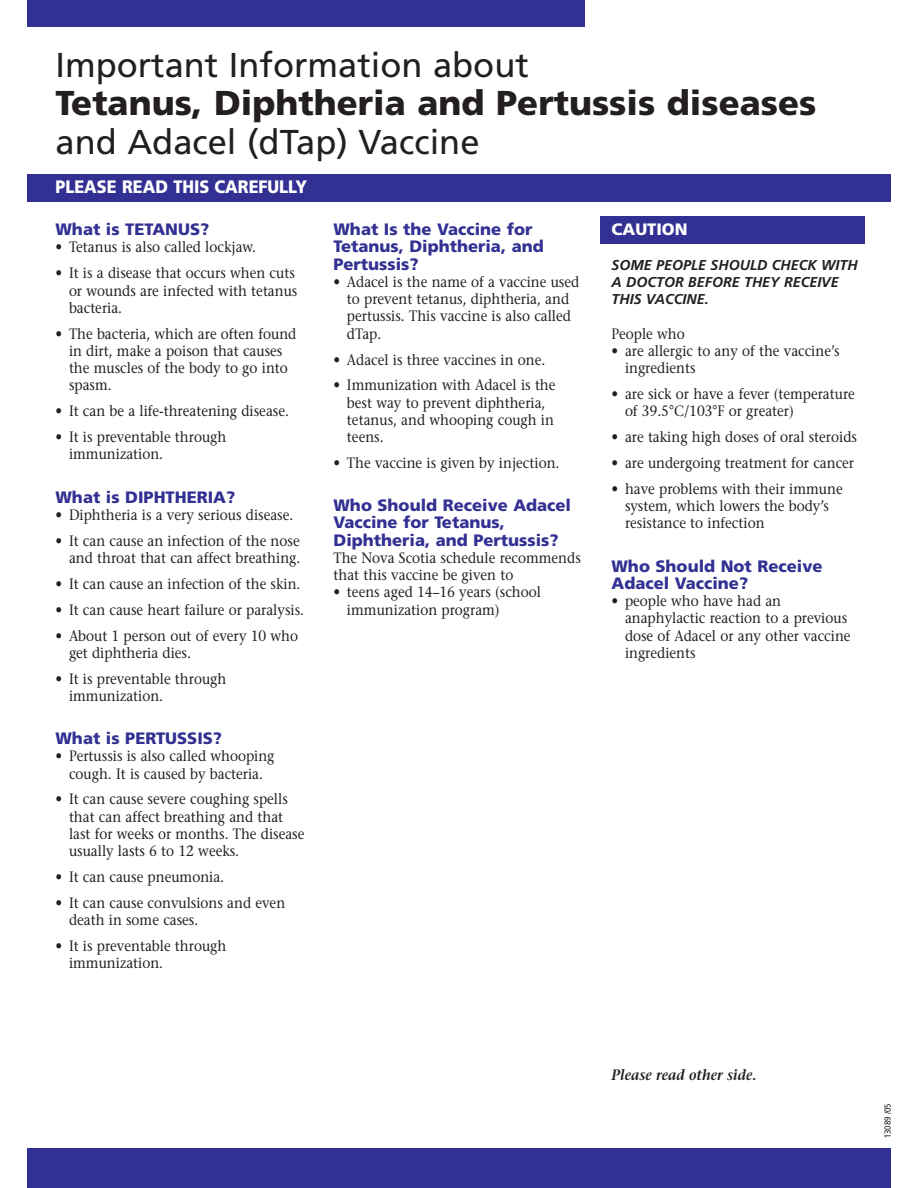
<style>
.page{position:relative;width:918px;height:1188px;background:#fff}
.page>*{position:absolute;margin:0;border:0;box-sizing:border-box;transform-origin:0 0}
.t1{font:34.5px "Frutiger";color:#231f20}
.t2{font:900 34.5px "Frutiger";color:#231f20}
.t3{font:900 18px "Frutiger";color:#fff;scale:.9 1}
.t4{font:900 16.5px/17.2px "Frutiger";color:#323092}
.t5{font:900 16.5px "Frutiger";color:#fff}
.t6{font:15px/17.2px "Stone Serif";color:#231f20;scale:.9 1}
.t7{font:italic 600 15px "Stone Serif";color:#231f20;scale:.9 1}
.t8{font:italic 700 14.25px/17.2px "Frutiger";color:#231f20}
.t9{font:condensed 9px "Frutiger";color:#231f20}
</style>
<div class="page">
<div style="left:600px;top:216px;width:265px;height:27px;background:#323092"></div>
<div style="left:27px;top:1148px;width:864px;height:40px;background:#323092"></div>
<div style="left:27px;top:0;width:558px;height:27px;background:#323092"></div>
<div style="left:27px;top:174px;width:864px;height:27px;background:#323092"></div>
<h1 class="t1" style="left:56px;top:52px;width:475px">Important Information about</h1>
<h1 class="t2" style="left:56px;top:89px;width:762px">Tetanus, Diphtheria and Pertussis diseases</h1>
<h1 class="t1" style="left:56px;top:128px;width:426px">and Adacel (dTap) Vaccine</h1>
<p class="t3" style="left:56px;top:180px;width:281px">PLEASE READ THIS CAREFULLY</p>
<p class="t4" style="left:56px;top:222px;width:155px">What is TETANUS?</p>
<p class="t6" style="left:56px;top:240px;width:224px">• Tetanus is also called lockjaw.</p>
<p class="t6" style="left:69px;top:266px;width:255px;text-indent:-14px">• It is a disease that occurs when cuts or wounds are infected with tetanus bacteria.</p>
<p class="t6" style="left:69px;top:326px;width:254px;text-indent:-14px">• The bacteria, which are often found in dirt, make a poison that causes the muscles of the body to go into spasm.</p>
<p class="t6" style="left:56px;top:404px;width:261px">• It can be a life-threatening disease.</p>
<p class="t6" style="left:69px;top:430px;width:176px;text-indent:-14px">• It is preventable through immunization.</p>
<p class="t4" style="left:56px;top:489px;width:181px">What is DIPHTHERIA?</p>
<p class="t6" style="left:56px;top:507px;width:266px">• Diphtheria is a very serious disease.</p>
<p class="t6" style="left:56px;top:533px;width:274px;text-align:right">• It can cause an infection of the nose and throat that can affect breathing.</p>
<p class="t6" style="left:56px;top:576px;width:274px">• It can cause an infection of the skin.</p>
<p class="t6" style="left:56px;top:602px;width:278px">• It can cause heart failure or paralysis.</p>
<p class="t6" style="left:69px;top:628px;width:256px;text-indent:-14px">• About 1 person out of every 10 who get diphtheria dies.</p>
<p class="t6" style="left:69px;top:671px;width:176px;text-indent:-14px">• It is preventable through immunization.</p>
<p class="t4" style="left:56px;top:731px;width:168px">What is PERTUSSIS?</p>
<p class="t6" style="left:56px;top:749px;width:245px;text-align:center">• Pertussis is also called whooping cough. It is caused by bacteria.</p>
<p class="t6" style="left:69px;top:792px;width:263px;text-indent:-14px">• It can cause severe coughing spells that can affect breathing and that last for weeks or months. The disease usually lasts 6 to 12 weeks.</p>
<p class="t6" style="left:56px;top:870px;width:189px">• It can cause pneumonia.</p>
<p class="t6" style="left:69px;top:896px;width:242px;text-indent:-14px">• It can cause convulsions and even death in some cases.</p>
<p class="t6" style="left:69px;top:939px;width:176px;text-indent:-14px">• It is preventable through immunization.</p>
<p class="t4" style="left:333px;top:222px;width:212px">What Is the Vaccine for<br>Tetanus, Diphtheria, and<br>Pertussis?</p>
<p class="t6" style="left:347px;top:275px;width:260px;text-indent:-14px">• Adacel is the name of a vaccine used to prevent tetanus, diphtheria, and pertussis. This vaccine is also called dTap.</p>
<p class="t6" style="left:333px;top:352px;width:237px">• Adacel is three vaccines in one.</p>
<p class="t6" style="left:347px;top:378px;width:233px;text-indent:-14px">• Immunization with Adacel is the best way to prevent diphtheria, tetanus, and whooping cough in teens.</p>
<p class="t6" style="left:333px;top:456px;width:253px">• The vaccine is given by injection.</p>
<p class="t4" style="left:333px;top:498px;width:239px">Who Should Receive Adacel<br>Vaccine for Tetanus,<br>Diphtheria, and Pertussis?</p>
<p class="t6" style="left:333px;top:551px;width:276px">The Nova Scotia schedule recommends that this vaccine be given to</p>
<p class="t6" style="left:347px;top:585px;width:217px;text-indent:-14px">• teens aged 14–16 years (school immunization program)</p>
<p class="t5" style="left:612px;top:223px;width:78px">CAUTION</p>
<p class="t8" style="left:612px;top:257px;width:248px">SOME PEOPLE SHOULD CHECK WITH<br>A DOCTOR BEFORE THEY RECEIVE<br>THIS VACCINE.</p>
<p class="t6" style="left:612px;top:326px;width:83px">People who</p>
<p class="t6" style="left:625px;top:344px;width:240px;text-indent:-14px">• are allergic to any of the vaccine’s ingredients</p>
<p class="t6" style="left:625px;top:387px;width:257px;text-indent:-14px">• are sick or have a fever (temperature of 39.5°C/103°F or greater)</p>
<p class="t6" style="left:612px;top:430px;width:274px">• are taking high doses of oral steroids</p>
<p class="t6" style="left:612px;top:456px;width:271px">• are undergoing treatment for cancer</p>
<p class="t6" style="left:625px;top:482px;width:243px;text-indent:-14px">• have problems with their immune system, which lowers the body’s resistance to infection</p>
<p class="t4" style="left:612px;top:558px;width:213px">Who Should Not Receive<br>Adacel Vaccine?</p>
<p class="t6" style="left:625px;top:594px;width:252px;text-indent:-14px">• people who have had an anaphylactic reaction to a previous dose of Adacel or any other vaccine ingredients</p>
<p class="t7" style="left:612px;top:1069px;width:163px">Please read other side.</p>
<p class="t9" style="left:884px;top:1138px;width:36px;rotate:-90deg">13089 /05</p>
</div>
